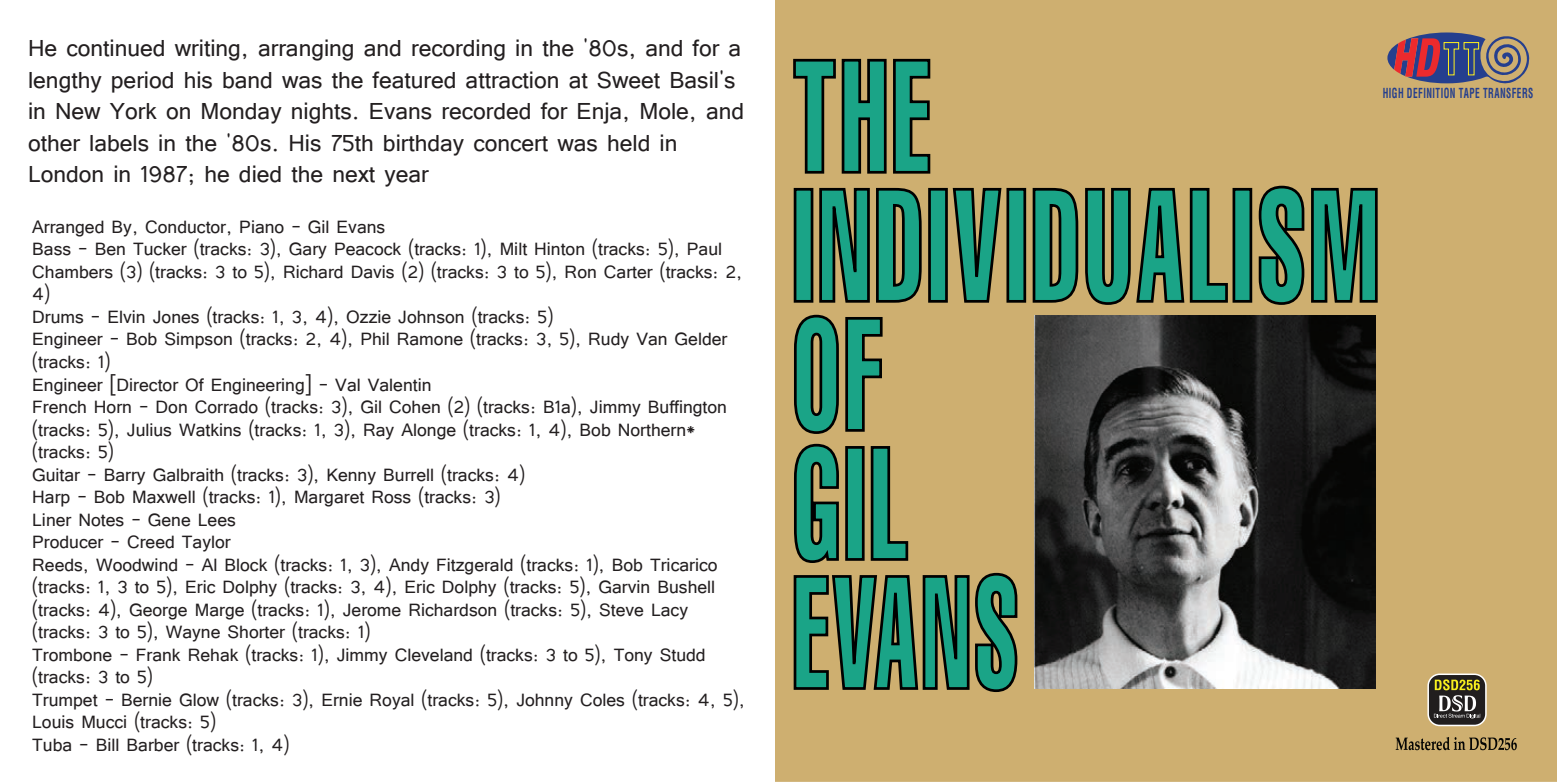
<style>
.page{position:relative;width:1557px;height:782px;background:#fff}
.page>*{position:absolute;margin:0;border:0;box-sizing:border-box;transform-origin:0 0}
.t1{font:extra-condensed 157.28px/128.9px "Helvetica";letter-spacing:.05em;color:#1aa487;scale:.64 1}
.t2{font:29.25px/31.5px "Tunga";color:#231f20}
.t3{font:22.5px/22.5px "Tunga";color:#231f20}
.t4{font:700 condensed 13.5px "Helvetica";letter-spacing:.05em;color:#253f8e;scale:.69 1}
</style>
<div class="page">
<div style="left:775px;top:0;width:781px;height:781px;background:#ceaf70"></div>
<svg style="left:775px;top:9px;width:772px;height:763px;background:#a28c60"></svg>
<svg style="left:792px;top:571px;width:226px;height:170px;background:#ac925d"></svg>
<p class="t2" style="left:28px;top:30px;width:717px">He continued writing, arranging and recording in the '80s, and for a lengthy period his band was the featured attraction at Sweet Basil's in New York on Monday nights. Evans recorded for Enja, Mole, and other labels in the '80s. His 75th birthday concert was held in London in 1987; he died the next year</p>
<p class="t3" style="left:32px;top:214px;width:714px">Arranged By, Conductor, Piano – Gil Evans<br>Bass – Ben Tucker (tracks: 3), Gary Peacock (tracks: 1), Milt Hinton (tracks: 5), Paul Chambers (3) (tracks: 3 to 5), Richard Davis (2) (tracks: 3 to 5), Ron Carter (tracks: 2, 4)<br>Drums – Elvin Jones (tracks: 1, 3, 4), Ozzie Johnson (tracks: 5)<br>Engineer – Bob Simpson (tracks: 2, 4), Phil Ramone (tracks: 3, 5), Rudy Van Gelder (tracks: 1)<br>Engineer [Director Of Engineering] – Val Valentin<br>French Horn – Don Corrado (tracks: 3), Gil Cohen (2) (tracks: B1a), Jimmy Buffington (tracks: 5), Julius Watkins (tracks: 1, 3), Ray Alonge (tracks: 1, 4), Bob Northern* (tracks: 5)<br>Guitar – Barry Galbraith (tracks: 3), Kenny Burrell (tracks: 4)<br>Harp – Bob Maxwell (tracks: 1), Margaret Ross (tracks: 3)<br>Liner Notes – Gene Lees<br>Producer – Creed Taylor<br>Reeds, Woodwind – Al Block (tracks: 1, 3), Andy Fitzgerald (tracks: 1), Bob Tricarico (tracks: 1, 3 to 5), Eric Dolphy (tracks: 3, 4), Eric Dolphy (tracks: 5), Garvin Bushell (tracks: 4), George Marge (tracks: 1), Jerome Richardson (tracks: 5), Steve Lacy (tracks: 3 to 5), Wayne Shorter (tracks: 1)<br>Trombone – Frank Rehak (tracks: 1), Jimmy Cleveland (tracks: 3 to 5), Tony Studd (tracks: 3 to 5)<br>Trumpet – Bernie Glow (tracks: 3), Ernie Royal (tracks: 5), Johnny Coles (tracks: 4, 5), Louis Mucci (tracks: 5)<br>Tuba – Bill Barber (tracks: 1, 4)</p>
<h1 class="t1" style="left:793px;top:49px;width:916px">THE<br>INDIVIDUALISM<br>OF<br>GIL<br>EVANS</h1>
<p class="t4" style="left:1382px;top:84px;width:220px">HIGH DEFINITION TAPE TRANSFERS</p>
</div>
